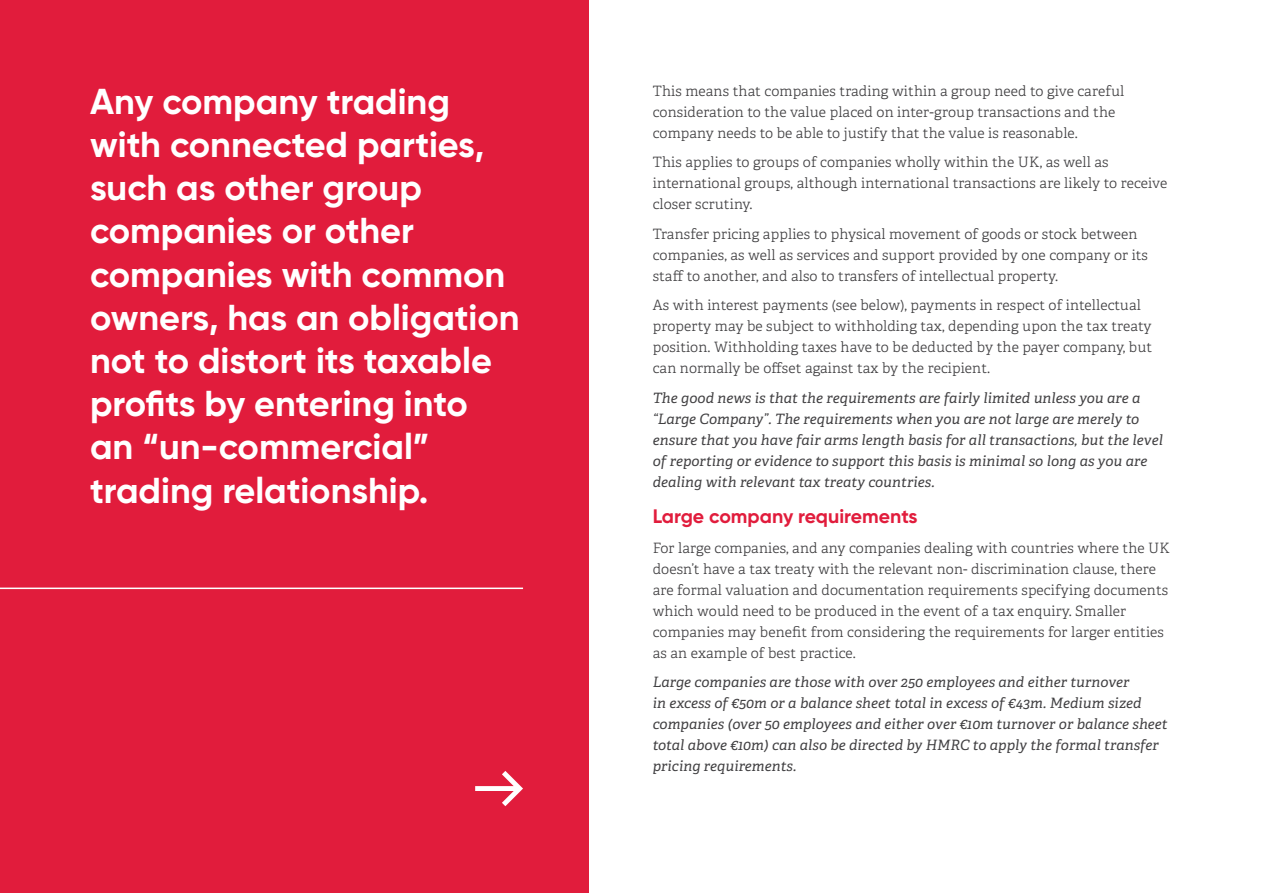
<style>
.page{position:relative;width:1263px;height:893px;background:#fff}
.page>*{position:absolute;margin:0;border:0;box-sizing:border-box;transform-origin:0 0}
.t1{font:700 36px/43.2px "Gilroy";color:#fff}
.t2{font:700 19.5px "Gilroy";color:#e11c3c}
.t3{font:300 14.25px/21px "Adelle";letter-spacing:.01em;color:#414042}
.t4{font:italic 14.25px/21px "Adelle";letter-spacing:.01em;color:#414042}
</style>
<div class="page">
<div style="left:0;top:0;width:589px;height:893px;background:#e11c3c"></div>
<svg style="left:475px;top:771px;width:48px;height:35px"></svg>
<hr style="left:0;top:588px;width:523px;height:1px;background:#fff">
<h1 class="t1" style="left:90px;top:79px;width:431px">Any company trading with connected parties, such as other group companies or other companies with common owners, has an obligation not to distort its taxable profits by entering into an “un-commercial” trading relationship.</h1>
<p class="t3" style="left:653px;top:81px;width:473px">This means that companies trading within a group need to give careful consideration to the value placed on inter-group transactions and the company needs to be able to justify that the value is reasonable.</p>
<p class="t3" style="left:653px;top:152px;width:516px">This applies to groups of companies wholly within the UK, as well as international groups, although international transactions are likely to receive closer scrutiny.</p>
<p class="t3" style="left:653px;top:224px;width:497px">Transfer pricing applies to physical movement of goods or stock between companies, as well as services and support provided by one company or its staff to another, and also to transfers of intellectual property.</p>
<p class="t3" style="left:653px;top:295px;width:501px">As with interest payments (see below), payments in respect of intellectual property may be subject to withholding tax, depending upon the tax treaty position. Withholding taxes have to be deducted by the payer company, but can normally be offset against tax by the recipient.</p>
<p class="t4" style="left:653px;top:387px;width:512px">The good news is that the requirements are fairly limited unless you are a “Large Company”. The requirements when you are not large are merely to ensure that you have fair arms length basis for all transactions, but the level of reporting or evidence to support this basis is minimal so long as you are dealing with relevant tax treaty countries.</p>
<h2 class="t2" style="left:653px;top:504px;width:266px">Large company requirements</h2>
<p class="t3" style="left:653px;top:537px;width:519px">For large companies, and any companies dealing with countries where the UK doesn’t have a tax treaty with the relevant non- discrimination clause, there are formal valuation and documentation requirements specifying documents which would need to be produced in the event of a tax enquiry. Smaller companies may benefit from considering the requirements for larger entities as an example of best practice.</p>
<p class="t4" style="left:653px;top:672px;width:516px">Large companies are those with over 250 employees and either turnover<br>in excess of €50m or a balance sheet total in excess of €43m. Medium sized companies (over 50 employees and either over €10m turnover or balance sheet total above €10m) can also be directed by HMRC to apply the formal transfer pricing requirements.</p>
</div>
